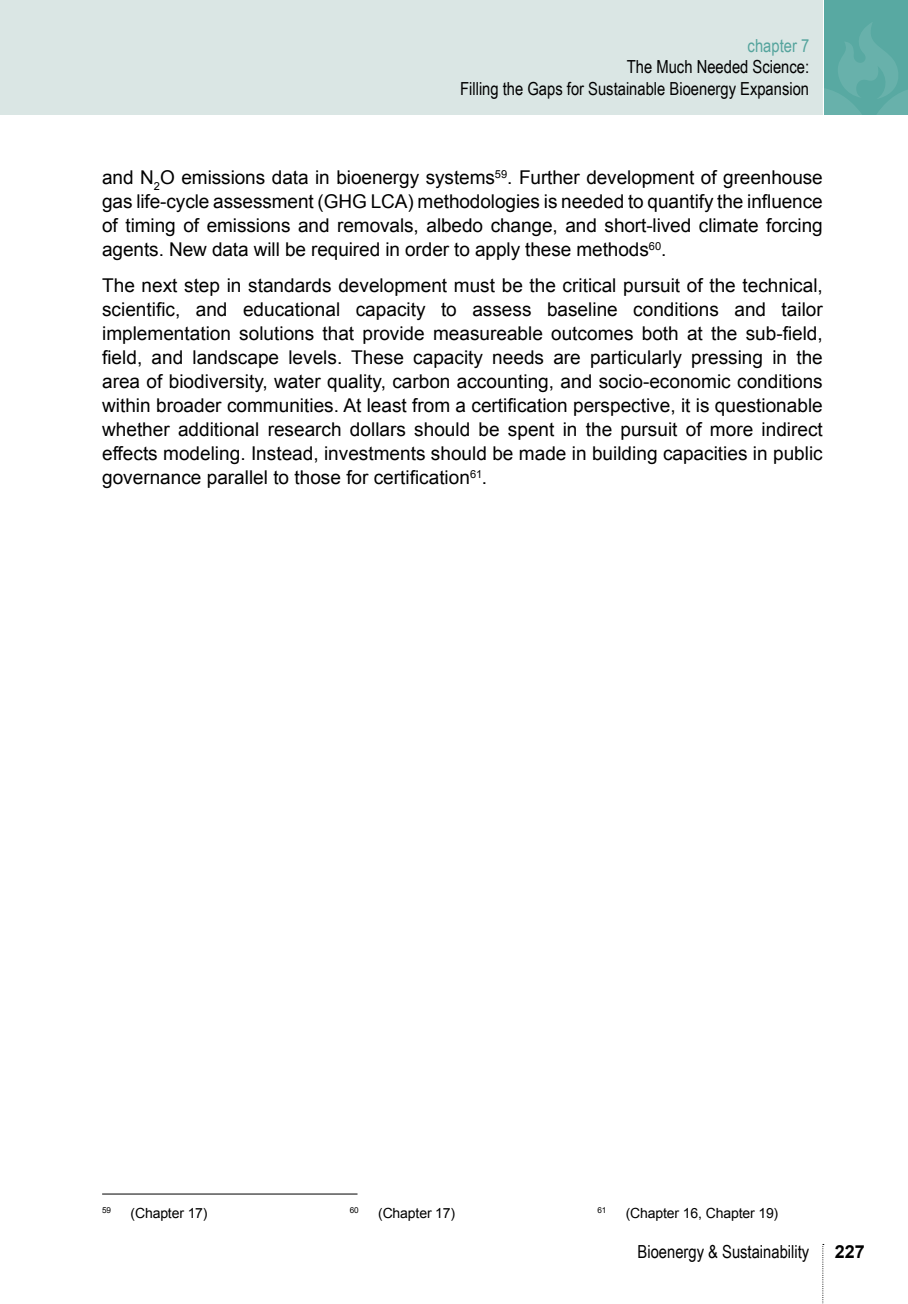
<style>
.page{position:relative;width:908px;height:1304px;background:#fff}
.page>*{position:absolute;margin:0;border:0;box-sizing:border-box;transform-origin:0 0}
.t1{font:19px/24px "Arial";letter-spacing:-.005em;color:#000;text-align:justify}
.t2{font:18px/21.6px "Arial Narrow";color:#000;text-align:right}
.t3{font:18px "Arial Narrow";color:#55a49d}
.t4{font:700 18px "Arial";color:#000}
.t5{font:14px "Arial";letter-spacing:-.01em;color:#000}
.t6{font:8.2px "Arial";color:#000}
</style>
<div class="page">
<div style="left:0;top:0;width:822px;height:115px;background:#dae6e4"></div>
<div style="left:824px;top:0;width:83px;height:22px;background:#58a9a2"></div>
<svg style="left:822px;top:22px;width:85px;height:93px;background:#62aea7"></svg>
<svg style="left:822px;top:1244px;width:1px;height:60px"></svg>
<hr style="left:102px;top:1194px;width:255px;height:1px;background:#000">
<p class="t3" style="left:747px;top:32px;width:63px">chapter 7</p>
<p class="t2" style="left:460px;top:55px;width:350px">The Much Needed Science:<br>Filling the Gaps for Sustainable Bioenergy Expansion</p>
<p class="t1" style="left:102px;top:165px;width:721px">and N<sub>2</sub>O emissions data in bioenergy systems<sup>59</sup>. Further development of greenhouse gas life-cycle assessment (GHG LCA) methodologies is needed to quantify the influence of timing of emissions and removals, albedo change, and short-lived climate forcing agents. New data will be required in order to apply these methods<sup>60</sup>.</p>
<p class="t1" style="left:102px;top:273px;width:721px">The next step in standards development must be the critical pursuit of the technical, scientific, and educational capacity to assess baseline conditions and tailor implementation solutions that provide measureable outcomes both at the sub-field, field, and landscape levels. These capacity needs are particularly pressing in the area of biodiversity, water quality, carbon accounting, and socio-economic conditions within broader communities. At least from a certification perspective, it is questionable whether additional research dollars should be spent in the pursuit of more indirect effects modeling. Instead, investments should be made in building capacities in public governance parallel to those for certification<sup>61</sup>.</p>
<p class="t6" style="left:102px;top:1205px;width:10px">59</p>
<p class="t5" style="left:130px;top:1203px;width:79px">(Chapter 17)</p>
<p class="t6" style="left:349px;top:1205px;width:10px">60</p>
<p class="t5" style="left:378px;top:1203px;width:79px">(Chapter 17)</p>
<p class="t6" style="left:597px;top:1205px;width:10px">61</p>
<p class="t5" style="left:625px;top:1203px;width:154px">(Chapter 16, Chapter 19)</p>
<p class="t2" style="left:637px;top:1240px;width:173px">Bioenergy &amp; Sustainability</p>
<p class="t4" style="left:834px;top:1239px;width:32px">227</p>
</div>
